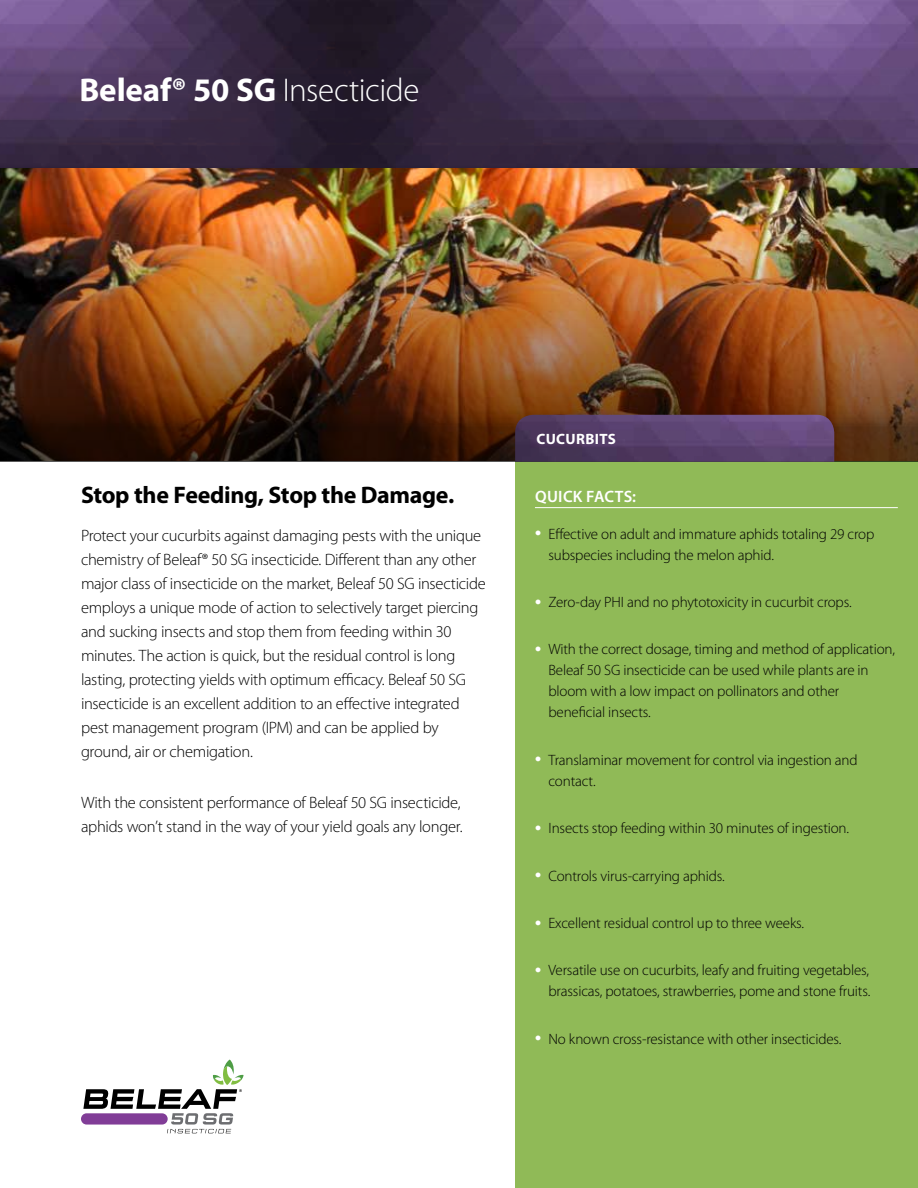
<style>
.page{position:relative;width:918px;height:1188px;background:#fff}
.page>*{position:absolute;margin:0;border:0;box-sizing:border-box;transform-origin:0 0}
.t1{font:700 33px "Myriad Pro";letter-spacing:-.005em;color:#fff}
.t2{font:700 24px "Myriad Pro";letter-spacing:-.015em;color:#000}
.t3{font:300 16.5px/24px "Myriad Pro";letter-spacing:-.02em;color:#000}
.t4{font:600 16.5px "Myriad Pro";letter-spacing:.02em;color:#fff}
.t5{font:300 15px/21px "Myriad Pro";letter-spacing:-.01em;color:#000}
.t6{font:700 15px "Myriad Pro";letter-spacing:.025em;color:#fff}
.s1{font-weight:300}
.s2{font-size:27px;color:#fff}
</style>
<div class="page">
<div style="left:515px;top:167px;width:403px;height:1021px;background:#90ba57"></div>
<img style="left:0;top:167px;width:918px;height:51px">
<img style="left:0;top:0;width:918px;height:167px">
<hr style="left:535px;top:507px;width:363px;height:1px;background:#fff">
<svg style="left:81px;top:1113px;width:87px;height:12px"></svg>
<svg style="left:83px;top:1060px;width:161px;height:73px"></svg>
<img style="left:0;top:218px;width:918px;height:244px">
<img style="left:515px;top:415px;width:319px;height:47px">
<h1 class="t1" style="left:80px;top:68px;width:341px">Beleaf® 50 SG <span class="s1">Insecticide</span></h1>
<h2 class="t2" style="left:81px;top:479px;width:375px">Stop the Feeding, Stop the Damage.</h2>
<p class="t3" style="left:81px;top:523px;width:406px">Protect your cucurbits against damaging pests with the unique chemistry of Beleaf® 50 SG insecticide. Different than any other major class of insecticide on the market, Beleaf 50 SG insecticide employs a unique mode of action to selectively target piercing and sucking insects and stop them from feeding within 30 minutes. The action is quick, but the residual control is long lasting, protecting yields with optimum efficacy. Beleaf 50 SG insecticide is an excellent addition to an effective integrated pest management program (IPM) and can be applied by ground, air or chemigation.</p>
<p class="t3" style="left:81px;top:790px;width:383px">With the consistent performance of Beleaf 50 SG insecticide, aphids won’t stand in the way of your yield goals any longer.</p>
<p class="t6" style="left:537px;top:429px;width:81px">CUCURBITS</p>
<p class="t4" style="left:535px;top:486px;width:102px">QUICK FACTS:</p>
<p class="t5" style="left:548px;top:523px;width:327px;text-indent:-13px"><span class="s2">•</span> Effective on adult and immature aphids totaling 29 crop subspecies including the melon aphid.</p>
<p class="t5" style="left:535px;top:591px;width:318px"><span class="s2">•</span> Zero-day PHI and no phytotoxicity in cucurbit crops.</p>
<p class="t5" style="left:548px;top:639px;width:348px;text-indent:-13px"><span class="s2">•</span> With the correct dosage, timing and method of application, Beleaf 50 SG insecticide can be used while plants are in bloom with a low impact on pollinators and other beneficial insects.</p>
<p class="t5" style="left:548px;top:749px;width:311px;text-indent:-13px"><span class="s2">•</span> Translaminar movement for control via ingestion and contact.</p>
<p class="t5" style="left:535px;top:818px;width:316px"><span class="s2">•</span> Insects stop feeding within 30 minutes of ingestion.</p>
<p class="t5" style="left:535px;top:865px;width:191px"><span class="s2">•</span> Controls virus-carrying aphids.</p>
<p class="t5" style="left:535px;top:912px;width:271px"><span class="s2">•</span> Excellent residual control up to three weeks.</p>
<p class="t5" style="left:535px;top:960px;width:337px;text-align:right"><span class="s2">•</span> Versatile use on cucurbits, leafy and fruiting vegetables, brassicas, potatoes, strawberries, pome and stone fruits.</p>
<p class="t5" style="left:535px;top:1028px;width:308px"><span class="s2">•</span> No known cross-resistance with other insecticides.</p>
</div>
